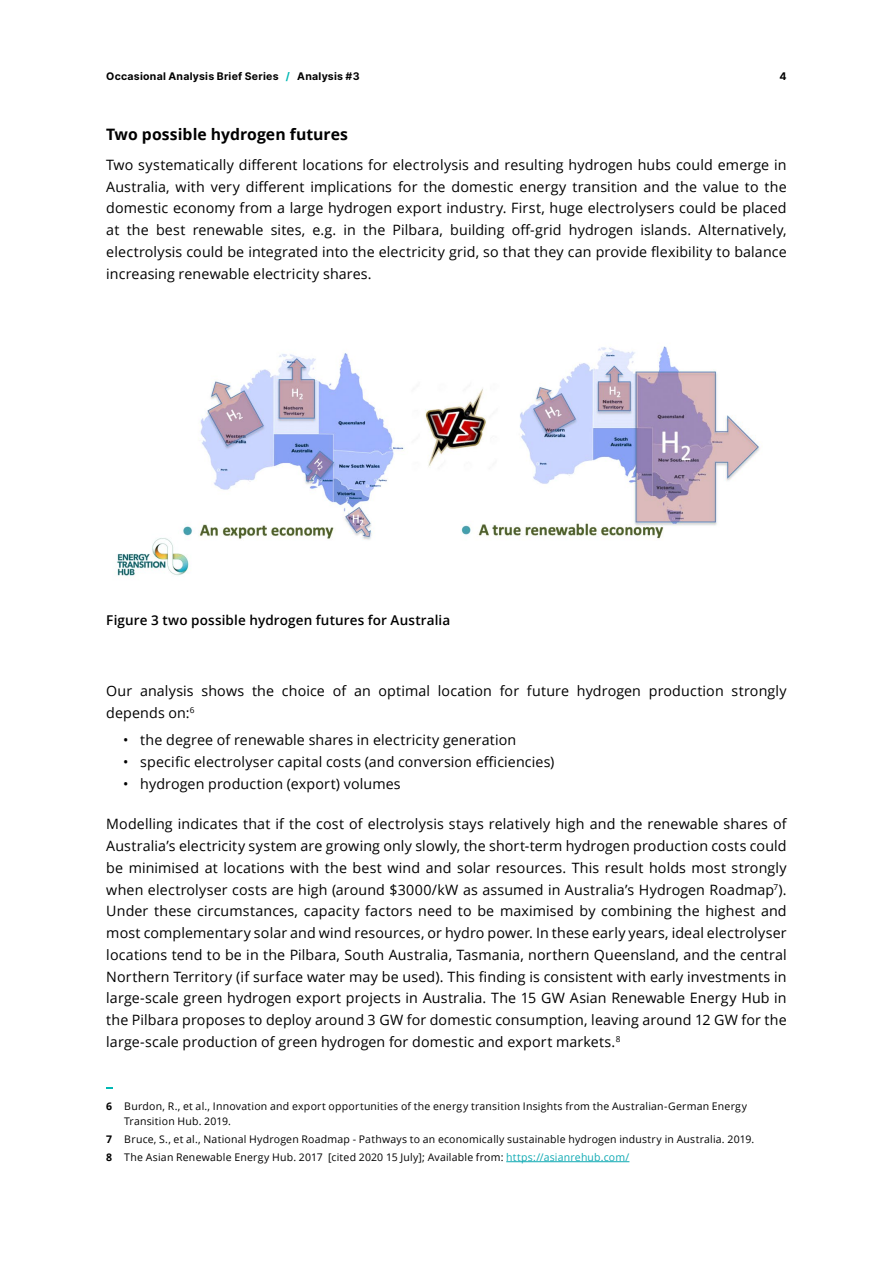
<style>
.page{position:relative;width:893px;height:1263px;background:#fff}
.page>*{position:absolute;margin:0;border:0;box-sizing:border-box;transform-origin:0 0}
.t1{font:700 15.75px "Open Sans";letter-spacing:.005em;color:#000}
.t2{font:14.25px/21.8px "Open Sans";letter-spacing:.01em;color:#000;text-align:justify}
.Figure{font:600 13.5px "Open Sans";letter-spacing:.01em;color:#000}
.End_Note{font:10.5px/15px "Open Sans";letter-spacing:.02em;color:#000}
.t3{font:700 10.5px "Inter";letter-spacing:.025em;color:#000}
.s1{color:#00b8b4}
.s2{font-weight:700}
.s3{color:#10aab4}
</style>
<div class="page">
<img style="left:116px;top:346px;width:644px;height:231px">
<hr style="left:506px;top:1161px;width:123px;height:1px;background:#10aab4">
<svg style="left:106px;top:1087px;width:7px;height:2px"></svg>
<p class="t3" style="left:106px;top:68px;width:255px">Occasional Analysis Brief Series <span class="s1">/</span> Analysis #3</p>
<p class="t3" style="left:779px;top:68px;width:9px">4</p>
<h3 class="t1" style="left:106px;top:123px;width:243px">Two possible hydrogen futures</h3>
<p class="t2" style="left:106px;top:153px;width:682px">Two systematically different locations for electrolysis and resulting hydrogen hubs could emerge in Australia, with very different implications for the domestic energy transition and the value to the domestic economy from a large hydrogen export industry. First, huge electrolysers could be placed at the best renewable sites, e.g. in the Pilbara, building off-grid hydrogen islands. Alternatively, electrolysis could be integrated into the electricity grid, so that they can provide flexibility to balance increasing renewable electricity shares.</p>
<p class="Figure" style="left:106px;top:611px;width:345px">Figure 3 two possible hydrogen futures for Australia</p>
<p class="t2" style="left:106px;top:679px;width:682px">Our analysis shows the choice of an optimal location for future hydrogen production strongly depends on:<sup>6</sup></p>
<p class="t2" style="left:123px;top:729px;width:394px">• the degree of renewable shares in electricity generation</p>
<p class="t2" style="left:123px;top:751px;width:433px">• specific electrolyser capital costs (and conversion efficiencies)</p>
<p class="t2" style="left:123px;top:772px;width:279px">• hydrogen production (export) volumes</p>
<p class="t2" style="left:106px;top:813px;width:682px">Modelling indicates that if the cost of electrolysis stays relatively high and the renewable shares of Australia’s electricity system are growing only slowly, the short-term hydrogen production costs could be minimised at locations with the best wind and solar resources. This result holds most strongly when electrolyser costs are high (around $3000/kW as assumed in Australia’s Hydrogen Roadmap<sup>7</sup>).<br>Under these circumstances, capacity factors need to be maximised by combining the highest and most complementary solar and wind resources, or hydro power. In these early years, ideal electrolyser locations tend to be in the Pilbara, South Australia, Tasmania, northern Queensland, and the central Northern Territory (if surface water may be used). This finding is consistent with early investments in large-scale green hydrogen export projects in Australia. The 15 GW Asian Renewable Energy Hub in the Pilbara proposes to deploy around 3 GW for domestic consumption, leaving around 12 GW for the large-scale production of green hydrogen for domestic and export markets.<sup>8</sup></p>
<p class="End_Note" style="left:124px;top:1098px;width:624px;text-indent:-18px"><span class="s2">6</span> Burdon, R., et al., Innovation and export opportunities of the energy transition Insights from the Australian-German Energy<br>Transition Hub. 2019.</p>
<p class="End_Note" style="left:106px;top:1131px;width:649px"><span class="s2">7</span> Bruce, S., et al., National Hydrogen Roadmap - Pathways to an economically sustainable hydrogen industry in Australia. 2019.</p>
<p class="End_Note" style="left:106px;top:1149px;width:525px"><span class="s2">8</span> The Asian Renewable Energy Hub. 2017 [cited 2020 15 July]; Available from: <span class="s3">https://asianrehub.com/</span></p>
</div>
